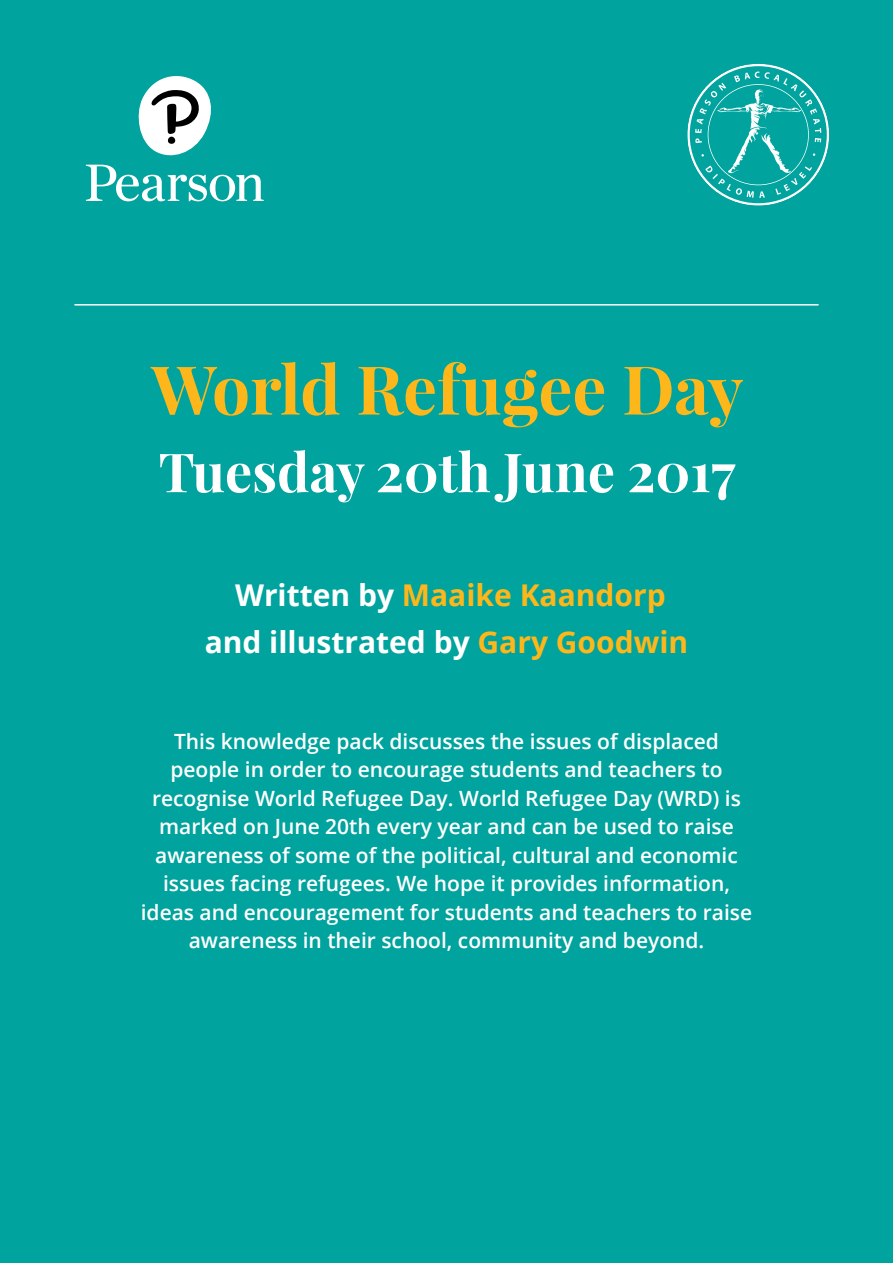
<style>
.page{position:relative;width:893px;height:1263px;background:#00a39d}
.page>*{position:absolute;margin:0;border:0;box-sizing:border-box;transform-origin:0 0}
.t1{font:700 67.5px "Playfair Display";color:#fdb71b}
.t2{font:700 54px "Playfair Display";color:#fff}
.t3{font:700 30px/46.5px "Open Sans";color:#fff;text-align:center}
.t4{font:600 21px/28.5px "Open Sans";color:#fff;text-align:center}
.s1{color:#fdb71b}
</style>
<div class="page">
<svg style="left:86px;top:76px;width:178px;height:125px"></svg>
<svg style="left:687px;top:64px;width:142px;height:142px"></svg>
<hr style="left:74px;top:304px;width:745px;height:2px;background:#fff">
<h1 class="t1" style="left:151px;top:347px;width:594px">World Refugee Day</h1>
<h2 class="t2" style="left:159px;top:438px;width:578px">Tuesday 20th June 2017</h2>
<h3 class="t3" style="left:205px;top:571px;width:485px">Written by <span class="s1">Maaike Kaandorp </span>and illustrated by <span class="s1">Gary Goodwin</span></h3>
<p class="t4" style="left:141px;top:727px;width:613px">This knowledge pack discusses the issues of displaced people in order to encourage students and teachers to recognise World Refugee Day. World Refugee Day (WRD) is marked on June 20th every year and can be used to raise awareness of some of the political, cultural and economic issues facing refugees. We hope it provides information, ideas and encouragement for students and teachers to raise awareness in their school, community and beyond.</p>
</div>
